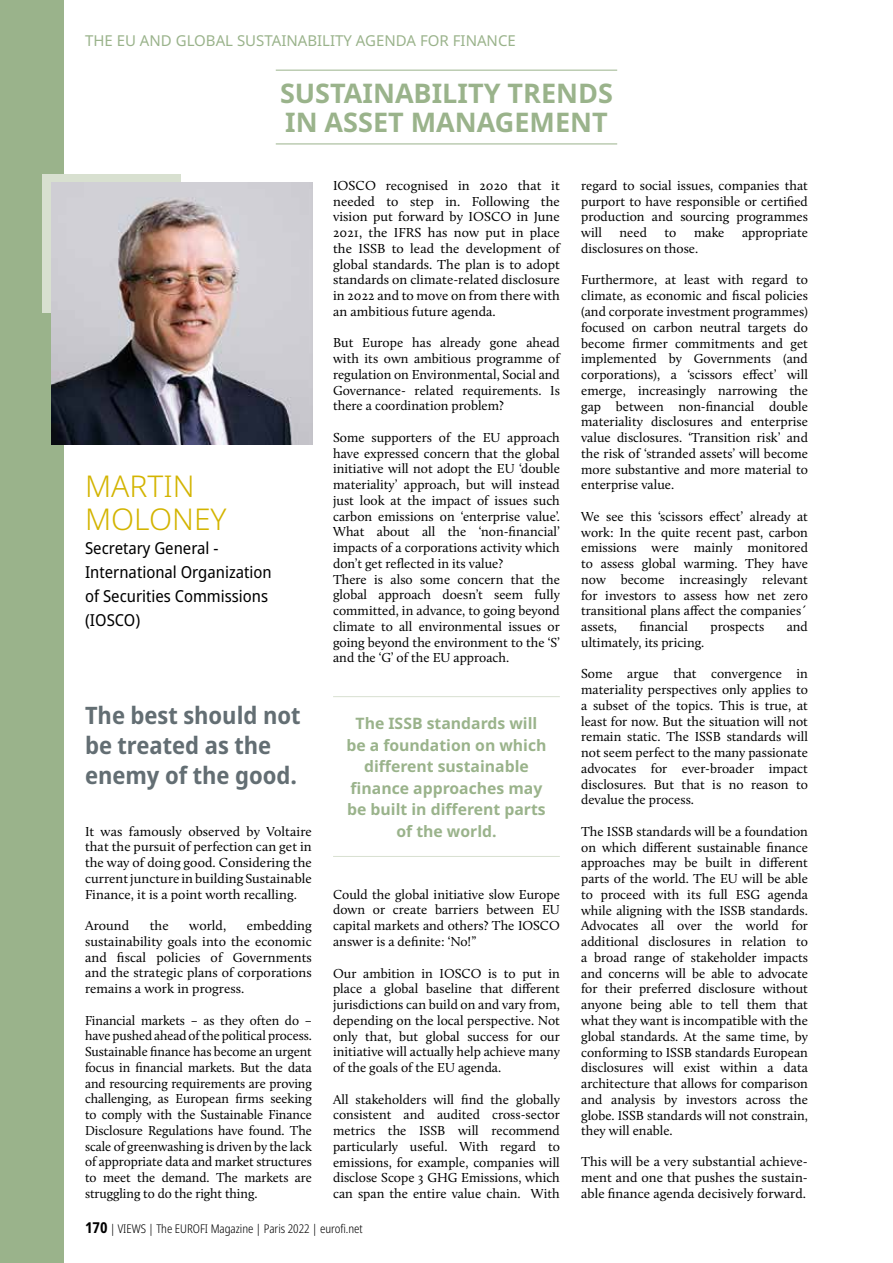
<style>
.page{position:relative;width:893px;height:1263px;background:#fff}
.page>*{position:absolute;margin:0;border:0;box-sizing:border-box;transform-origin:0 0}
.t1{font:300 30px/33px "Noto Sans";color:#d3b400}
.t2{font:700 27px/28.5px "Noto Sans";color:#9ab38b}
.t3{font:700 semi-condensed 24px/30px "Noto Sans";color:#636e73}
.t4{font:semi-condensed 16.5px/24px "Noto Sans";color:#000}
.t5{font:700 15.75px/21.6px "Noto Sans";color:#9ab38b;text-align:center}
.t6{font:15px "Noto Sans";color:#9ab38b}
.t7{font:13.5px/15.8px "Calluna";color:#000;text-align:justify}
.t8{font:300 condensed 12px "Noto Sans";color:#000}
.s1{font-weight:700;font-size:15px}
</style>
<div class="page">
<div style="left:0;top:0;width:64px;height:1263px;background:#9ab38b"></div>
<hr style="left:276px;top:144px;width:341px;height:1px;background:#9ab38b">
<hr style="left:276px;top:70px;width:341px;height:1px;background:#9ab38b">
<div style="left:43px;top:174px;width:138px;height:138px;background:#d8e0d0"></div>
<img style="left:51px;top:183px;width:262px;height:261px">
<hr style="left:333px;top:696px;width:227px;height:1px;background:#d8e0d0">
<hr style="left:333px;top:856px;width:227px;height:1px;background:#d8e0d0">
<p class="t6" style="left:85px;top:30px;width:432px">THE EU AND GLOBAL SUSTAINABILITY AGENDA FOR FINANCE</p>
<h2 class="t2" style="left:280px;top:80px;width:334px">SUSTAINABILITY TRENDS<br>IN ASSET MANAGEMENT</h2>
<h1 class="t1" style="left:85px;top:471px;width:143px">MARTIN<br>MOLONEY</h1>
<p class="t4" style="left:85px;top:537px;width:188px">Secretary General -<br>International Organization of Securities Commissions (IOSCO)</p>
<h3 class="t3" style="left:85px;top:701px;width:217px">The best should not be treated as the enemy of the good.</h3>
<p class="t7" style="left:85px;top:823px;width:228px">It was famously observed by Voltaire that the pursuit of perfection can get in the way of doing good. Considering the current juncture in building Sustainable Finance, it is a point worth recalling.</p>
<p class="t7" style="left:85px;top:918px;width:46px">Around</p>
<p class="t7" style="left:150px;top:918px;width:20px">the</p>
<p class="t7" style="left:189px;top:918px;width:39px">world,</p>
<p class="t7" style="left:85px;top:918px;width:228px;text-indent:162px">embedding sustainability goals into the economic and fiscal policies of Governments and the strategic plans of corporations remains a work in progress.</p>
<p class="t7" style="left:85px;top:1012px;width:228px">Financial markets – as they often do – have pushed ahead of the political process.<br>Sustainable finance has become an urgent focus in financial markets. But the data and resourcing requirements are proving challenging, as European firms seeking to comply with the Sustainable Finance Disclosure Regulations have found. The scale of greenwashing is driven by the lack of appropriate data and market structures to meet the demand. The markets are struggling to do the right thing.</p>
<p class="t7" style="left:333px;top:177px;width:228px">IOSCO recognised in 2020 that it needed to step in. Following the vision put forward by IOSCO in June 2021, the IFRS has now put in place the ISSB to lead the development of global standards. The plan is to adopt standards on climate-related disclosure in 2022 and to move on from there with an ambitious future agenda.</p>
<p class="t7" style="left:333px;top:335px;width:228px">But Europe has already gone ahead with its own ambitious programme of regulation on Environmental, Social and Governance- related requirements. Is there a coordination problem?</p>
<p class="t7" style="left:333px;top:429px;width:228px;text-align:left">Some supporters of the EU approach have expressed concern that the global initiative will not adopt the EU ‘double materiality’ approach, but will instead just look at the impact of issues such carbon emissions on ‘enterprise value’.<br>What about all the ‘non-financial’ impacts of a corporations activity which don’t get reflected in its value?<br>There is also some concern that the global approach doesn’t seem fully committed, in advance, to going beyond climate to all environmental issues or going beyond the environment to the ‘S’ and the ‘G’ of the EU approach.</p>
<p class="t5" style="left:346px;top:713px;width:202px">The ISSB standards will be a foundation on which different sustainable finance approaches may be built in different parts of the world.</p>
<p class="t7" style="left:333px;top:886px;width:228px">Could the global initiative slow Europe down or create barriers between EU capital markets and others? The IOSCO answer is a definite: ‘No!”</p>
<p class="t7" style="left:333px;top:965px;width:228px">Our ambition in IOSCO is to put in place a global baseline that different jurisdictions can build on and vary from, depending on the local perspective. Not only that, but global success for our initiative will actually help achieve many of the goals of the EU agenda.</p>
<p class="t7" style="left:333px;top:1091px;width:228px">All stakeholders will find the globally consistent and audited cross-sector metrics the ISSB will recommend particularly useful. With regard to emissions, for example, companies will disclose Scope 3 GHG Emissions, which can span the entire value chain. With</p>
<p class="t8" style="left:85px;top:1220px;width:279px"><span class="s1">170</span> | VIEWS | The EUROFI Magazine | Paris 2022 | eurofi.net</p>
<p class="t7" style="left:581px;top:177px;width:228px">regard to social issues, companies that purport to have responsible or certified production and sourcing programmes will</p>
<p class="t7" style="left:620px;top:225px;width:29px">need</p>
<p class="t7" style="left:665px;top:225px;width:13px">to</p>
<p class="t7" style="left:694px;top:225px;width:32px">make</p>
<p class="t7" style="left:742px;top:225px;width:67px">appropriate</p>
<p class="t7" style="left:581px;top:240px;width:119px">disclosures on those.</p>
<p class="t7" style="left:581px;top:272px;width:228px">Furthermore, at least with regard to climate, as economic and fiscal policies (and corporate investment programmes) focused on carbon neutral targets do become firmer commitments and get implemented by Governments (and corporations), a ‘scissors effect’ will emerge, increasingly narrowing the gap between non-financial double materiality disclosures and enterprise value disclosures. ‘Transition risk’ and the risk of ‘stranded assets’ will become more substantive and more material to enterprise value.</p>
<p class="t7" style="left:581px;top:508px;width:228px">We see this ‘scissors effect’ already at work: In the quite recent past, carbon emissions were mainly monitored to assess global warming. They have now become increasingly relevant for investors to assess how net zero transitional plans affect the companies´ assets,</p>
<p class="t7" style="left:639px;top:618px;width:50px">financial</p>
<p class="t7" style="left:710px;top:618px;width:55px">prospects</p>
<p class="t7" style="left:787px;top:618px;width:23px">and</p>
<p class="t7" style="left:581px;top:634px;width:125px">ultimately, its pricing.</p>
<p class="t7" style="left:581px;top:666px;width:228px">Some argue that convergence in materiality perspectives only applies to a subset of the topics. This is true, at least for now. But the situation will not remain static. The ISSB standards will not seem perfect to the many passionate advocates for ever-broader impact disclosures. But that is no reason to devalue the process.</p>
<p class="t7" style="left:581px;top:823px;width:228px">The ISSB standards will be a foundation on which different sustainable finance approaches may be built in different parts of the world. The EU will be able to proceed with its full ESG agenda while aligning with the ISSB standards.<br>Advocates all over the world for additional disclosures in relation to a broad range of stakeholder impacts and concerns will be able to advocate for their preferred disclosure without anyone being able to tell them that what they want is incompatible with the global standards. At the same time, by conforming to ISSB standards European disclosures will exist within a data architecture that allows for comparison and analysis by investors across the globe. ISSB standards will not constrain, they will enable.</p>
<p class="t7" style="left:581px;top:1154px;width:228px">This will be a very substantial achieve&shy;ment and one that pushes the sustain&shy;able finance agenda decisively forward.</p>
</div>
